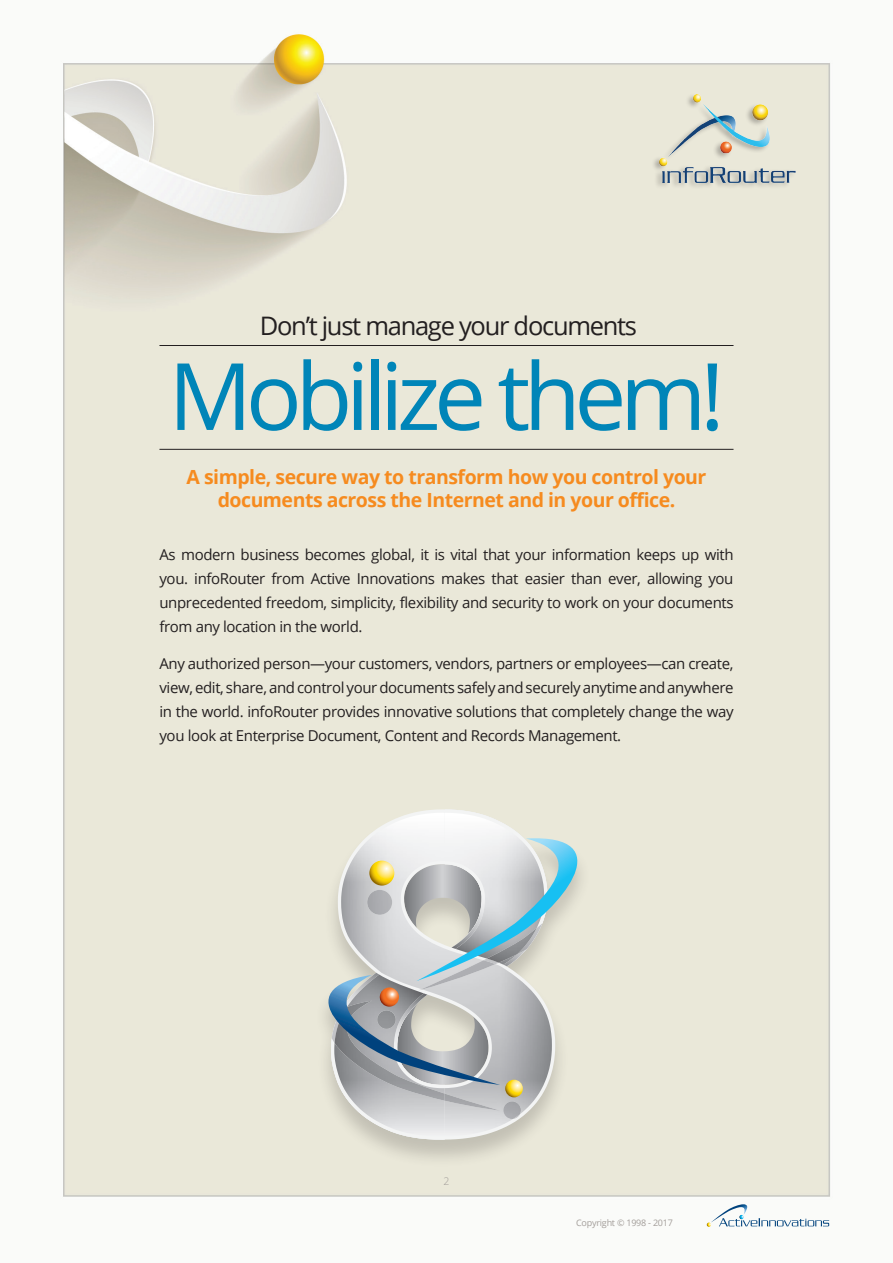
<style>
.page{position:relative;width:893px;height:1263px;background:#fff}
.page>*{position:absolute;margin:0;border:0;box-sizing:border-box;transform-origin:0 0}
.t1{font:93px "Open Sans";letter-spacing:-.07em;color:#0085b8}
.t2{font:25.5px "Open Sans";letter-spacing:-.05em;color:#231f20}
.t3{font:700 19.5px/23.4px "Open Sans";letter-spacing:-.025em;color:#f68b1f;text-align:center}
.t4{font:15px/24px "Open Sans";letter-spacing:-.025em;color:#231f20;text-align:justify}
.t5{font:300 10.5px "Open Sans";color:#a39e9a}
.t6{font:9px "Open Sans";letter-spacing:-.025em;color:#a39e9a}
</style>
<div class="page">
<img style="left:63px;top:34px;width:768px;height:1192px">
<div style="left:652px;top:93px;width:144px;height:96px;background:#231f20;opacity:.3"></div>
<img style="left:659px;top:95px;width:136px;height:87px">
<svg style="left:707px;top:1203px;width:122px;height:24px"></svg>
<hr style="left:159px;top:345px;width:574px;height:1px;background:#231f20">
<hr style="left:159px;top:449px;width:574px;height:1px;background:#231f20">
<div style="left:315px;top:810px;width:276px;height:358px;background:#231f20;opacity:.2"></div>
<svg style="left:281px;top:809px;width:338px;height:331px;background:#ced2ce"></svg>
<svg style="left:380px;top:987px;width:19px;height:19px"></svg>
<svg style="left:505px;top:1080px;width:18px;height:17px"></svg>
<svg style="left:369px;top:861px;width:25px;height:24px"></svg>
<img style="left:367px;top:890px;width:25px;height:25px;border-radius:12px">
<h2 class="t2" style="left:260px;top:308px;width:379px">Don’t just manage your documents</h2>
<h1 class="t1" style="left:168px;top:332px;width:558px">Mobilize them!</h1>
<h3 class="t3" style="left:187px;top:464px;width:521px">A simple, secure way to transform how you control your documents across the Internet and in your office.</h3>
<p class="t4" style="left:159px;top:542px;width:576px">As modern business becomes global, it is vital that your information keeps up with you. infoRouter from Active Innovations makes that easier than ever, allowing you unprecedented freedom, simplicity, flexibility and security to work on your documents from any location in the world.</p>
<p class="t4" style="left:159px;top:651px;width:576px">Any authorized person—your customers, vendors, partners or employees—can create, view, edit, share, and control your documents safely and securely anytime and anywhere in the world. infoRouter provides innovative solutions that completely change the way you look at Enterprise Document, Content and Records Management.</p>
<p class="t5" style="left:443px;top:1174px;width:7px">2</p>
<p class="t6" style="left:576px;top:1216px;width:98px">Copyright © 1998 - 2017</p>
</div>
